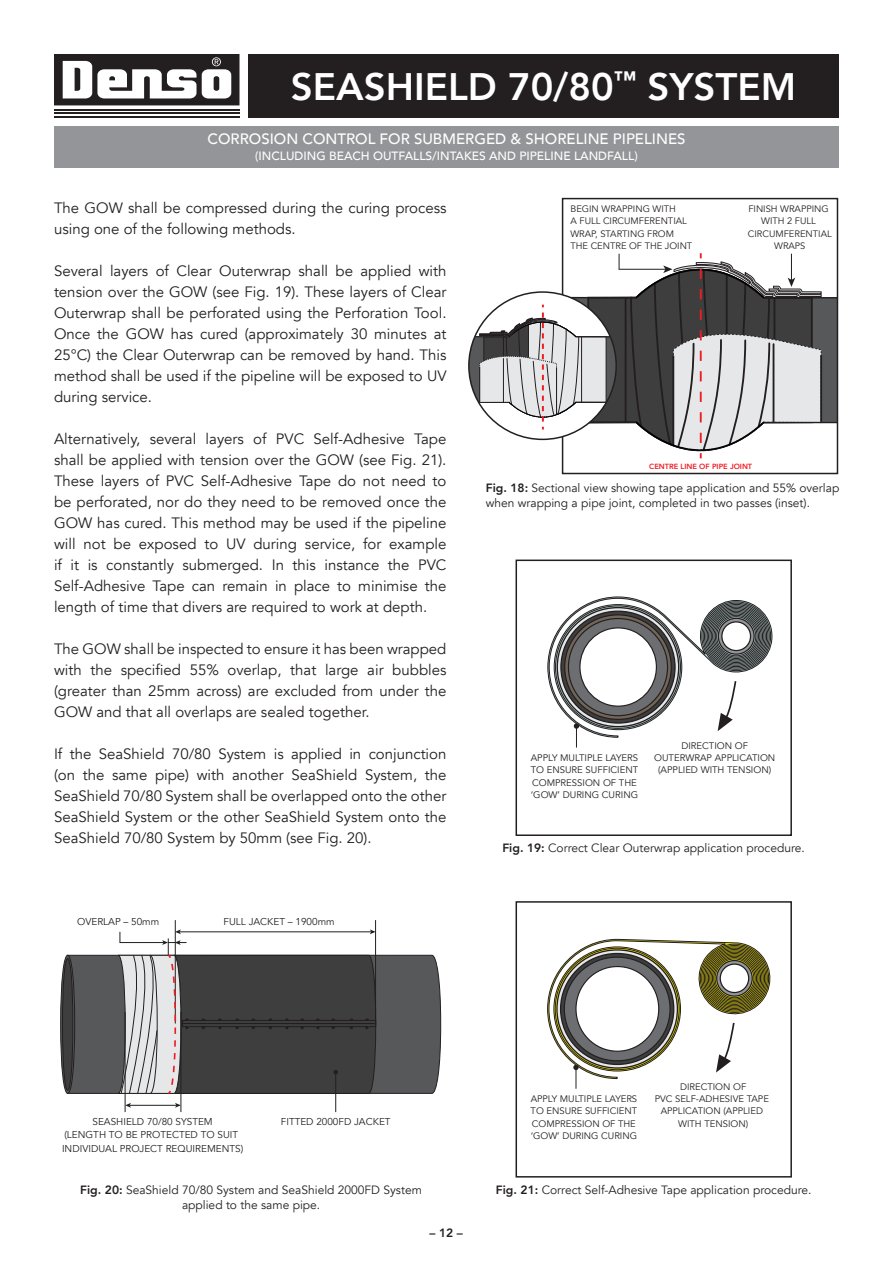
<style>
.page{position:relative;width:893px;height:1263px;background:#fff}
.page>*{position:absolute;margin:0;border:0;box-sizing:border-box;transform-origin:0 0}
.t1{font:800 38.25px "Avenir";color:#fff}
.t2{font:15px/21px "Avenir";color:#231f20;text-align:justify}
.t3{font:500 15px "Avenir";color:#fff}
.t4{font:12px/15px "Avenir";color:#231f20}
.t5{font:500 12px "Avenir";color:#fff}
.t6{font:800 12px "Avenir";color:#231f20}
.t7{font:9.9px/13.2px "Avenir";color:#231f20;text-align:center}
.t8{font:9.45px/12.3px "Avenir";color:#231f20;text-align:center}
.t9{font:9.3px/12.1px "Avenir";color:#231f20}
.t10{font:800 7.5px "Avenir";color:#ee1d23}
.s1{font-weight:800}
</style>
<div class="page">
<hr style="left:54px;top:109px;width:186px;height:2px;background:#231f20">
<hr style="left:54px;top:113px;width:185px;height:1px;background:#231f20">
<hr style="left:54px;top:116px;width:186px;height:2px;background:#231f20">
<svg style="left:54px;top:54px;width:185px;height:51px"></svg>
<div style="left:248px;top:54px;width:591px;height:64px;background:#231f20"></div>
<div style="left:54px;top:126px;width:785px;height:41px;background:#939598"></div>
<svg style="left:548px;top:596px;width:225px;height:151px"></svg>
<div style="left:516px;top:559px;width:276px;height:277px;border:2px solid #231f20"></div>
<svg style="left:547px;top:939px;width:224px;height:150px"></svg>
<div style="left:516px;top:901px;width:276px;height:276px;border:2px solid #231f20"></div>
<div style="left:67px;top:954px;width:374px;height:140px;background:#57585a"></div>
<svg style="left:61px;top:955px;width:14px;height:138px"></svg>
<div style="left:60px;top:955px;width:15px;height:139px;border:1px solid #231f20;border-radius:50%"></div>
<div style="left:63px;top:958px;width:10px;height:132px;background:#3e3e3f;border-radius:50%"></div>
<div style="left:62px;top:958px;width:11px;height:132px;border:1px solid #231f20;border-radius:50%"></div>
<hr style="left:129px;top:1105px;width:48px;height:1px;background:#231f20">
<svg style="left:175px;top:1103px;width:6px;height:5px"></svg>
<svg style="left:126px;top:1103px;width:5px;height:5px"></svg>
<hr style="left:375px;top:920px;width:1px;height:103px;background:#231f20">
<hr style="left:175px;top:920px;width:1px;height:103px;background:#231f20">
<hr style="left:125px;top:1012px;width:1px;height:100px;background:#231f20">
<hr style="left:335px;top:1072px;width:1px;height:40px;background:#231f20">
<hr style="left:181px;top:1012px;width:1px;height:100px;background:#231f20">
<svg style="left:117px;top:929px;width:260px;height:166px;background:#777778"></svg>
<div style="left:563px;top:297px;width:274px;height:125px;background:#57585a"></div>
<hr style="left:764px;top:422px;width:73px;height:1px;background:#231f20">
<hr style="left:764px;top:297px;width:73px;height:1px;background:#231f20">
<div style="left:562px;top:198px;width:276px;height:276px;border:2px solid #231f20"></div>
<svg style="left:469px;top:337px;width:10px;height:65px"></svg>
<hr style="left:469px;top:402px;width:40px;height:1px;background:#231f20">
<hr style="left:469px;top:336px;width:40px;height:1px;background:#231f20">
<svg style="left:479px;top:235px;width:343px;height:238px"></svg>
<h1 class="t1" style="left:291px;top:64px;width:507px">SEASHIELD 70/80<sup>™</sup> SYSTEM</h1>
<p class="t3" style="left:207px;top:133px;width:479px">CORROSION CONTROL FOR SUBMERGED &amp; SHORELINE PIPELINES</p>
<p class="t5" style="left:255px;top:151px;width:384px">(INCLUDING BEACH OUTFALLS/INTAKES AND PIPELINE LANDFALL)</p>
<p class="t2" style="left:54px;top:199px;width:394px">The GOW shall be compressed during the curing process using one of the following methods.</p>
<p class="t2" style="left:54px;top:262px;width:394px">Several layers of Clear Outerwrap shall be applied with tension over the GOW (see Fig. 19). These layers of Clear Outerwrap shall be perforated using the Perforation Tool.<br>Once the GOW has cured (approximately 30 minutes at 25°C) the Clear Outerwrap can be removed by hand. This method shall be used if the pipeline will be exposed to UV during service.</p>
<p class="t2" style="left:54px;top:430px;width:394px">Alternatively, several layers of PVC Self-Adhesive Tape shall be applied with tension over the GOW (see Fig. 21).<br>These layers of PVC Self-Adhesive Tape do not need to be perforated, nor do they need to be removed once the GOW has cured. This method may be used if the pipeline will not be exposed to UV during service, for example if it is constantly submerged. In this instance the PVC Self-Adhesive Tape can remain in place to minimise the length of time that divers are required to work at depth.</p>
<p class="t2" style="left:54px;top:640px;width:394px">The GOW shall be inspected to ensure it has been wrapped with the specified 55% overlap, that large air bubbles (greater than 25mm across) are excluded from under the GOW and that all overlaps are sealed together.</p>
<p class="t2" style="left:54px;top:745px;width:394px">If the SeaShield 70/80 System is applied in conjunction (on the same pipe) with another SeaShield System, the SeaShield 70/80 System shall be overlapped onto the other SeaShield System or the other SeaShield System onto the SeaShield 70/80 System by 50mm (see Fig. 20).</p>
<p class="t7" style="left:77px;top:916px;width:84px">OVERLAP – 50mm</p>
<p class="t7" style="left:224px;top:916px;width:112px">FULL JACKET – 1900mm</p>
<p class="t9" style="left:570px;top:203px;width:123px">BEGIN WRAPPING WITH<br>A FULL CIRCUMFERENTIAL<br>WRAP, STARTING FROM<br>THE CENTRE OF THE JOINT</p>
<p class="t9" style="left:748px;top:203px;width:85px;text-align:center">FINISH WRAPPING<br>WITH 2 FULL<br>CIRCUMFERENTIAL<br>WRAPS</p>
<p class="t10" style="left:649px;top:462px;width:105px">CENTRE LINE OF PIPE JOINT</p>
<p class="t4" style="left:486px;top:481px;width:355px"><span class="s1">Fig. 18:</span> Sectional view showing tape application and 55% overlap when wrapping a pipe joint, completed in two passes (inset).</p>
<p class="t8" style="left:531px;top:752px;width:109px;text-align:left">APPLY MULTIPLE LAYERS<br>TO ENSURE SUFFICIENT<br>COMPRESSION OF THE ‘GOW’ DURING CURING</p>
<p class="t8" style="left:654px;top:740px;width:123px">DIRECTION OF<br>OUTERWRAP APPLICATION (APPLIED WITH TENSION)</p>
<p class="t4" style="left:502px;top:842px;width:304px"><span class="s1">Fig. 19:</span> Correct Clear Outerwrap application procedure.</p>
<p class="t7" style="left:62px;top:1116px;width:183px">SEASHIELD 70/80 SYSTEM<br>(LENGTH TO BE PROTECTED TO SUIT<br>INDIVIDUAL PROJECT REQUIREMENTS)</p>
<p class="t7" style="left:281px;top:1116px;width:111px">FITTED 2000FD JACKET</p>
<p class="t8" style="left:531px;top:1093px;width:108px;text-align:left">APPLY MULTIPLE LAYERS<br>TO ENSURE SUFFICIENT<br>COMPRESSION OF THE ‘GOW’ DURING CURING</p>
<p class="t8" style="left:655px;top:1081px;width:116px">DIRECTION OF<br>PVC SELF-ADHESIVE TAPE<br>APPLICATION (APPLIED<br>WITH TENSION)</p>
<p class="t4" style="left:80px;top:1183px;width:343px"><span class="s1">Fig. 20:</span> SeaShield 70/80 System and SeaShield 2000FD System</p>
<p class="t4" style="left:496px;top:1183px;width:317px"><span class="s1">Fig. 21:</span> Correct Self-Adhesive Tape application procedure.</p>
<p class="t4" style="left:182px;top:1198px;width:140px">applied to the same pipe.</p>
<p class="t6" style="left:429px;top:1228px;width:35px">– 12 –</p>
</div>
